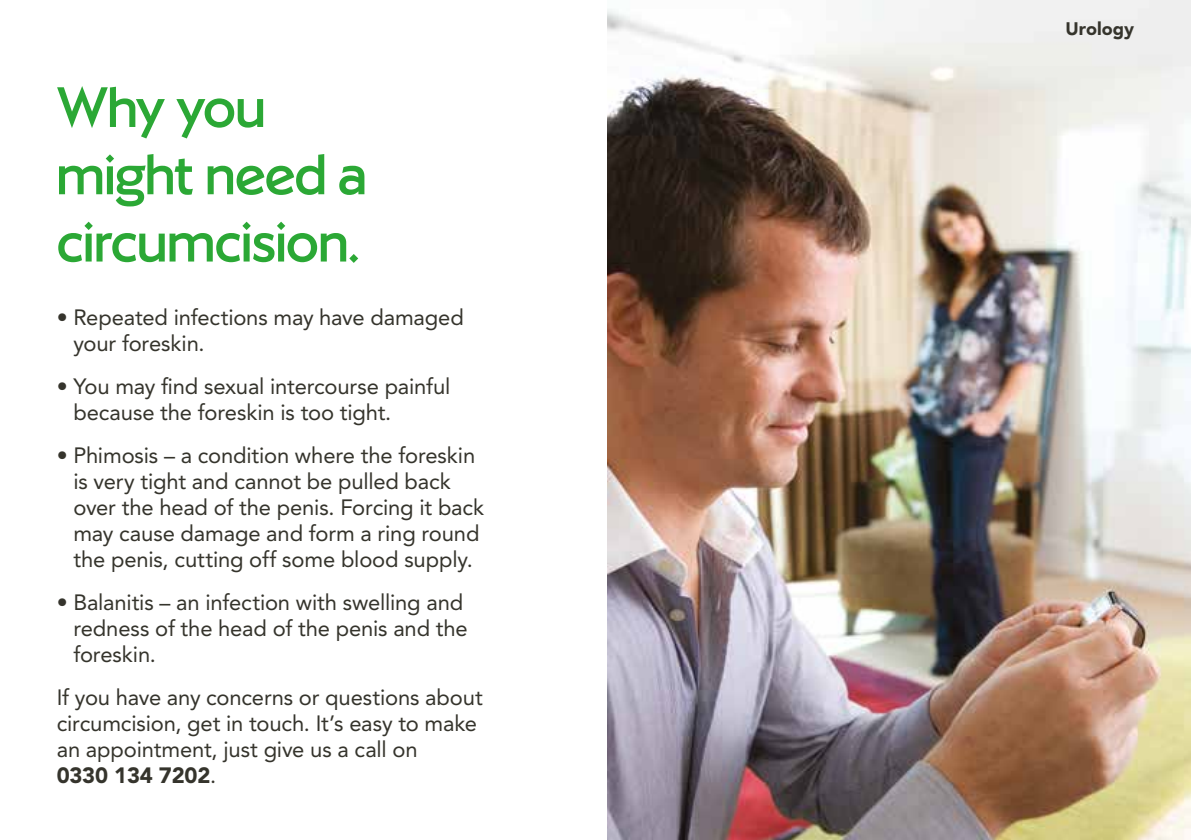
<style>
.page{position:relative;width:1191px;height:840px;background:#fff}
.page>*{position:absolute;margin:0;border:0;box-sizing:border-box;transform-origin:0 0}
.t1{font:56px/67.2px "Nuffield Health Sans";letter-spacing:-.005em;color:#2ba835}
.t2{font:22px/26px "Avenir LT Std";letter-spacing:-.005em;color:#35342c}
.t3{font:900 18px "Avenir LT Std";color:#35342c}
.s1{font-weight:900}
</style>
<div class="page">
<img style="left:607px;top:0;width:584px;height:839px">
<h1 class="t1" style="left:57px;top:73px;width:311px">Why you might need a circumcision.</h1>
<p class="t2" style="left:73px;top:304px;width:392px;text-indent:-17px">• Repeated infections may have damaged your foreskin.</p>
<p class="t2" style="left:73px;top:373px;width:378px;text-indent:-17px">• You may find sexual intercourse painful because the foreskin is too tight.</p>
<p class="t2" style="left:73px;top:442px;width:412px;text-indent:-17px">• Phimosis – a condition where the foreskin is very tight and cannot be pulled back over the head of the penis. Forcing it back may cause damage and form a ring round the penis, cutting off some blood supply.</p>
<p class="t2" style="left:73px;top:589px;width:396px;text-indent:-17px">• Balanitis – an infection with swelling and redness of the head of the penis and the foreskin.</p>
<p class="t2" style="left:57px;top:684px;width:427px">If you have any concerns or questions about circumcision, get in touch. It’s easy to make an appointment, just give us a call on<br><span class="s1">0330 134 7202</span>.</p>
<p class="t3" style="left:1065px;top:18px;width:70px">Urology</p>
</div>
